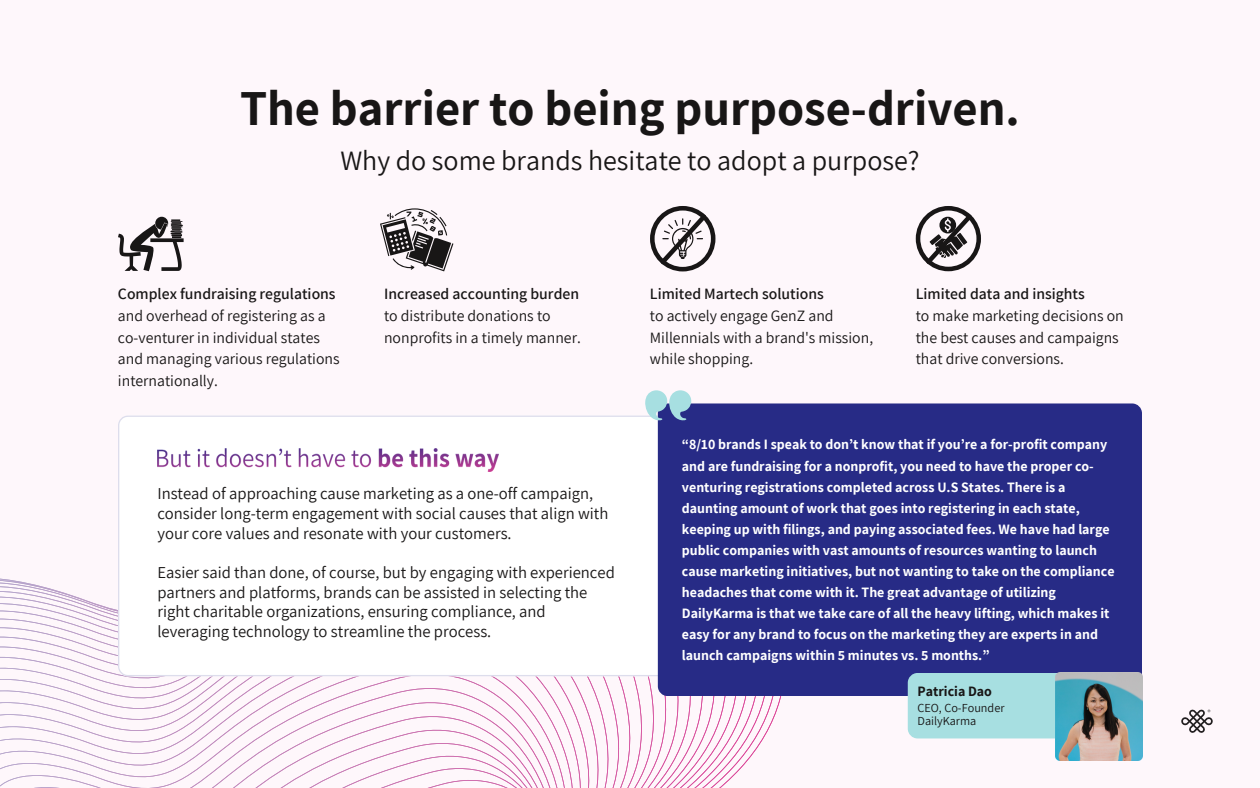
<style>
.page{position:relative;width:1260px;height:788px;background:#fff}
.page>*{position:absolute;margin:0;border:0;box-sizing:border-box;transform-origin:0 0}
.t1{font:700 49px "Assistant";color:#181616}
.t2{font:28px "Assistant";color:#181616}
.t3{font:16.62px/19.7px "Assistant";color:#181616}
.t4{font:15.75px/21.7px "Assistant";color:#181616}
.t5{font:600 15.75px "Assistant";color:#181616}
.t6{font:700 14px/21px "Assistant";color:#fff}
.t7{font:700 14px "Assistant";color:#181616}
.t8{font:12.25px "Assistant";color:#181616}
</style>
<div class="page">
<div style="left:0;top:0;width:1260px;height:787px;background:#fef7fb"></div>
<svg style="left:0;top:578px;width:789px;height:209px"></svg>
<svg style="left:118px;top:415px;width:540px;height:261px"></svg>
<svg style="left:1181px;top:709px;width:32px;height:23px"></svg>
<div style="left:658px;top:403px;width:484px;height:292px;background:#272b86;border-radius:10px"></div>
<svg style="left:645px;top:390px;width:46px;height:30px"></svg>
<img style="left:157px;top:448px;width:342px;height:23px">
<svg style="left:118px;top:217px;width:66px;height:54px"></svg>
<svg style="left:380px;top:208px;width:73px;height:63px"></svg>
<svg style="left:650px;top:206px;width:65px;height:65px"></svg>
<svg style="left:916px;top:206px;width:65px;height:65px"></svg>
<div style="left:908px;top:673px;width:234px;height:65px;background:#a7dfe1;border-radius:10px"></div>
<img style="left:1055px;top:673px;width:87px;height:87px">
<p class="t1" style="left:240px;top:75px;width:781px">The barrier to being purpose-driven.</p>
<p class="t2" style="left:340px;top:142px;width:581px">Why do some brands hesitate to adopt a purpose?</p>
<p class="t5" style="left:118px;top:283px;width:219px">Complex fundraising regulations</p>
<p class="t4" style="left:118px;top:304px;width:223px">and overhead of registering as a co-venturer in individual states and managing various regulations internationally.</p>
<p class="t5" style="left:384px;top:283px;width:197px">Increased accounting burden</p>
<p class="t4" style="left:384px;top:304px;width:198px">to distribute donations to nonprofits in a timely manner.</p>
<p class="t3" style="left:157px;top:483px;width:453px">Instead of approaching cause marketing as a one-off campaign, consider long-term engagement with social causes that align with your core values and resonate with your customers.</p>
<p class="t3" style="left:157px;top:562px;width:459px">Easier said than done, of course, but by engaging with experienced partners and platforms, brands can be assisted in selecting the right charitable organizations, ensuring compliance, and leveraging technology to streamline the process.</p>
<p class="t5" style="left:650px;top:283px;width:175px">Limited Martech solutions</p>
<p class="t4" style="left:650px;top:304px;width:225px">to actively engage GenZ and<br>Millennials with a brand's mission, while shopping.</p>
<p class="t5" style="left:916px;top:283px;width:171px">Limited data and insights</p>
<p class="t4" style="left:916px;top:304px;width:210px">to make marketing decisions on the best causes and campaigns that drive conversions.</p>
<p class="t6" style="left:682px;top:434px;width:434px">“8/10 brands I speak to don’t know that if you’re a for-profit company and are fundraising for a nonprofit, you need to have the proper co&shy;venturing registrations completed across U.S States. There is a daunting amount of work that goes into registering in each state, keeping up with filings, and paying associated fees. We have had large public companies with vast amounts of resources wanting to launch cause marketing initiatives, but not wanting to take on the compliance headaches that come with it. The great advantage of utilizing DailyKarma is that we take care of all the heavy lifting, which makes it easy for any brand to focus on the marketing they are experts in and launch campaigns within 5 minutes vs. 5 months.”</p>
<p class="t7" style="left:918px;top:681px;width:76px">Patricia Dao</p>
<p class="t8" style="left:918px;top:699px;width:89px">CEO, Co-Founder</p>
<p class="t8" style="left:918px;top:712px;width:60px">DailyKarma</p>
</div>
